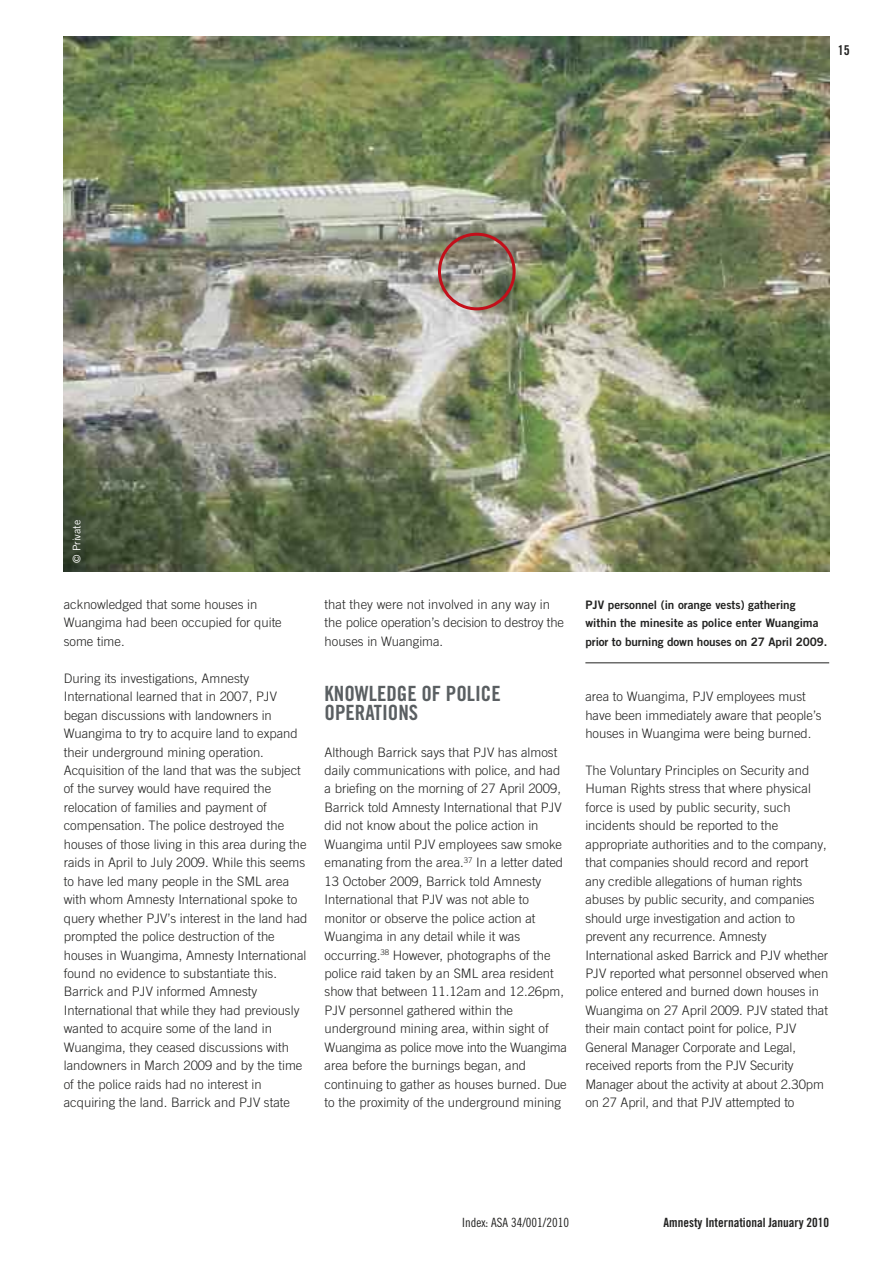
<style>
.page{position:relative;width:893px;height:1263px;background:#fff}
.page>*{position:absolute;margin:0;border:0;box-sizing:border-box;transform-origin:0 0}
.t1{font:21px/18.5px "Amnesty Trade Gothic Bd Cn 20 OTF";color:#5a5f62}
.t2{font:13.5px "Amnesty Trade Gothic Bd Cn 20 OTF";color:#222221}
.t3{font:300 13.05px/18.5px "Amnesty Trade Gothic";color:#222221}
.t4{font:12.75px "Amnesty Trade Gothic Bd Cn 20 OTF";color:#222221}
.t5{font:12.75px "Amnesty Trade Gothic Cn 18";color:#222221}
.t6{font:11.7px/18.5px "Amnesty Trade Gothic Bd 2";color:#222221}
.t7{font:10.5px "Amnesty Trade Gothic";color:#fff}
</style>
<div class="page">
<img style="left:64px;top:37px;width:765px;height:535px">
<hr style="left:585px;top:663px;width:244px;height:1px;background:#222221">
<img style="left:438px;top:233px;width:78px;height:77px">
<p class="t2" style="left:838px;top:42px;width:13px">15</p>
<p class="t7" style="left:70px;top:563px;width:45px;rotate:-90deg">© Private</p>
<p class="t3" style="left:64px;top:595px;width:220px">acknowledged that some houses in<br>Wuangima had been occupied for quite some time.</p>
<p class="t3" style="left:64px;top:669px;width:245px">During its investigations, Amnesty International learned that in 2007, PJV began discussions with landowners in Wuangima to try to acquire land to expand their underground mining operation.<br>Acquisition of the land that was the subject of the survey would have required the relocation of families and payment of compensation. The police destroyed the houses of those living in this area during the raids in April to July 2009. While this seems to have led many people in the SML area with whom Amnesty International spoke to query whether PJV’s interest in the land had prompted the police destruction of the houses in Wuangima, Amnesty International found no evidence to substantiate this.<br>Barrick and PJV informed Amnesty International that while they had previously wanted to acquire some of the land in Wuangima, they ceased discussions with landowners in March 2009 and by the time of the police raids had no interest in acquiring the land. Barrick and PJV state</p>
<p class="t3" style="left:325px;top:595px;width:241px">that they were not involved in any way in the police operation’s decision to destroy the houses in Wuangima.</p>
<p class="t1" style="left:325px;top:684px;width:178px">KNOWLEDGE OF POLICE<br>OPERATIONS</p>
<p class="t3" style="left:325px;top:742px;width:244px">Although Barrick says that PJV has almost daily communications with police, and had a briefing on the morning of 27 April 2009, Barrick told Amnesty International that PJV did not know about the police action in Wuangima until PJV employees saw smoke emanating from the area.<sup>37</sup> In a letter dated 13 October 2009, Barrick told Amnesty International that PJV was not able to monitor or observe the police action at Wuangima in any detail while it was occurring.<sup>38</sup> However, photographs of the police raid taken by an SML area resident show that between 11.12am and 12.26pm, PJV personnel gathered within the underground mining area, within sight of Wuangima as police move into the Wuangima area before the burnings began, and continuing to gather as houses burned. Due to the proximity of the underground mining</p>
<p class="t6" style="left:585px;top:595px;width:244px">PJV personnel (in orange vests) gathering within the minesite as police enter Wuangima prior to burning down houses on 27 April 2009.</p>
<p class="t3" style="left:585px;top:687px;width:238px">area to Wuangima, PJV employees must have been immediately aware that people’s houses in Wuangima were being burned.</p>
<p class="t3" style="left:585px;top:761px;width:244px">The Voluntary Principles on Security and Human Rights stress that where physical force is used by public security, such incidents should be reported to the appropriate authorities and to the company, that companies should record and report any credible allegations of human rights abuses by public security, and companies should urge investigation and action to prevent any recurrence. Amnesty International asked Barrick and PJV whether PJV reported what personnel observed when police entered and burned down houses in Wuangima on 27 April 2009. PJV stated that their main contact point for police, PJV General Manager Corporate and Legal, received reports from the PJV Security Manager about the activity at about 2.30pm on 27 April, and that PJV attempted to</p>
<p class="t5" style="left:462px;top:1215px;width:108px">Index: ASA 34/001/2010</p>
<p class="t4" style="left:664px;top:1215px;width:167px">Amnesty International January 2010</p>
</div>
